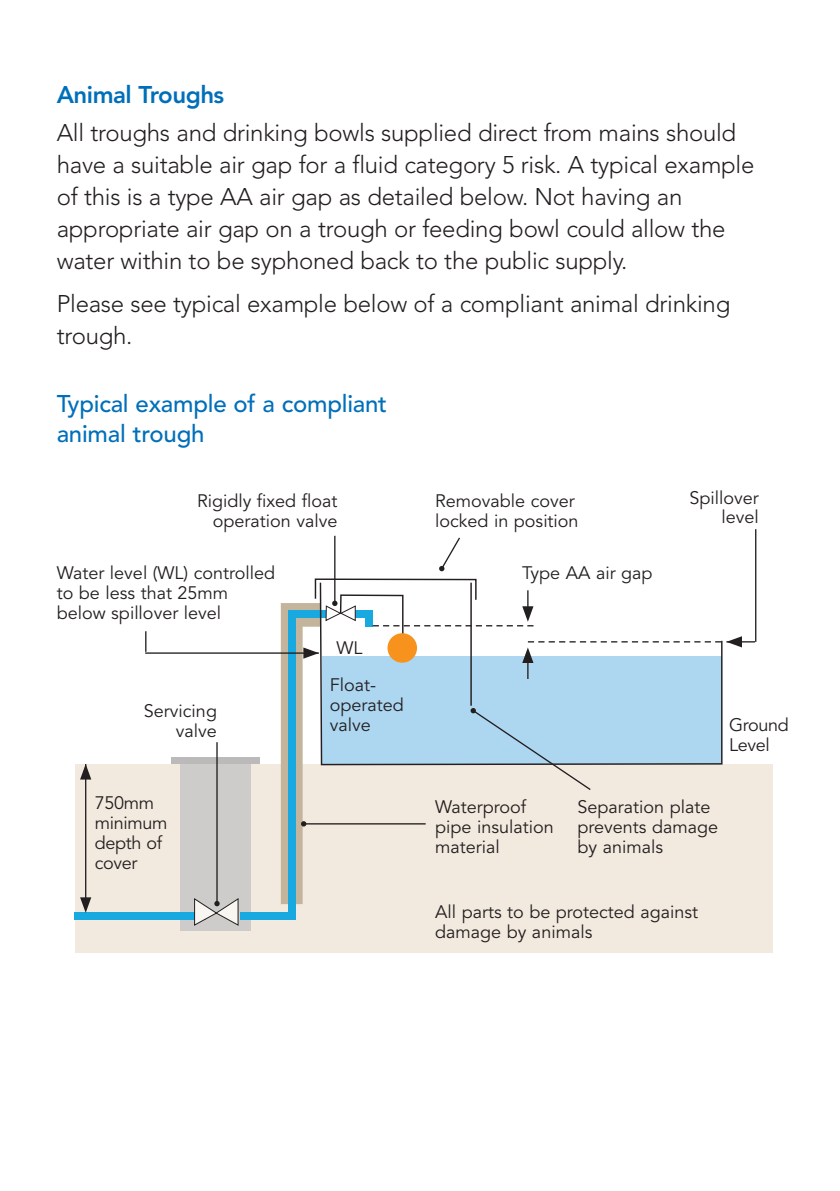
<style>
.page{position:relative;width:840px;height:1191px;background:#fff}
.page>*{position:absolute;margin:0;border:0;box-sizing:border-box;transform-origin:0 0}
.t1{font:300 24px/32px "Avenir";letter-spacing:-.01em;color:#231f20}
.t2{font:500 24px/30px "Avenir";letter-spacing:-.01em;color:#006fba}
.t3{font:800 24px "Avenir";letter-spacing:-.02em;color:#006fba}
.t4{font:18px/20px "Avenir";color:#231f20}
.t5{font:18px/20px "Avenir";letter-spacing:-.02em;color:#231f20}
</style>
<div class="page">
<div style="left:76px;top:764px;width:696px;height:188px;background:#f2eadf"></div>
<div style="left:180px;top:760px;width:71px;height:170px;background:#cecccb"></div>
<div style="left:172px;top:757px;width:88px;height:6px;background:#bbb9b9"></div>
<div style="left:74px;top:912px;width:132px;height:7px;background:#17a9e0"></div>
<div style="left:239px;top:912px;width:56px;height:7px;background:#17a9e0"></div>
<div style="left:288px;top:610px;width:7px;height:309px;background:#17a9e0"></div>
<svg style="left:80px;top:897px;width:11px;height:16px"></svg>
<hr style="left:85px;top:764px;width:1px;height:139px;background:#231f20">
<svg style="left:80px;top:764px;width:11px;height:15px"></svg>
<hr style="left:216px;top:742px;width:1px;height:161px;background:#231f20">
<svg style="left:194px;top:898px;width:44px;height:28px"></svg>
<hr style="left:754px;top:529px;width:2px;height:113px;background:#231f20">
<svg style="left:145px;top:631px;width:1px;height:21px"></svg>
<hr style="left:334px;top:536px;width:1px;height:67px;background:#231f20">
<svg style="left:439px;top:537px;width:21px;height:34px"></svg>
<hr style="left:145px;top:652px;width:174px;height:2px;background:#231f20">
<svg style="left:281px;top:578px;width:473px;height:326px"></svg>
<p class="t3" style="left:57px;top:81px;width:169px">Animal Troughs</p>
<p class="t1" style="left:57px;top:117px;width:698px">All troughs and drinking bowls supplied direct from mains should have a suitable air gap for a fluid category 5 risk. A typical example of this is a type AA air gap as detailed below. Not having an appropriate air gap on a trough or feeding bowl could allow the water within to be syphoned back to the public supply.</p>
<p class="t1" style="left:57px;top:288px;width:674px">Please see typical example below of a compliant animal drinking trough.</p>
<p class="t2" style="left:57px;top:390px;width:332px">Typical example of a compliant animal trough</p>
<p class="t4" style="left:197px;top:491px;width:142px;text-align:right">Rigidly fixed float operation valve</p>
<p class="t4" style="left:57px;top:563px;width:220px">Water level (WL) controlled to be less that 25mm</p>
<p class="t4" style="left:57px;top:603px;width:166px">below spillover level</p>
<p class="t4" style="left:144px;top:701px;width:74px;text-align:right">Servicing valve</p>
<p class="t5" style="left:95px;top:793px;width:74px">750mm minimum depth of</p>
<p class="t4" style="left:95px;top:853px;width:44px">cover</p>
<p class="t4" style="left:336px;top:638px;width:27px">WL</p>
<p class="t4" style="left:329px;top:675px;width:75px">Float&shy;operated valve</p>
<p class="t4" style="left:435px;top:491px;width:145px">Removable cover locked in position</p>
<p class="t4" style="left:689px;top:488px;width:71px;line-height:19px;text-align:right">Spillover level</p>
<p class="t4" style="left:522px;top:563px;width:132px">Type AA air gap</p>
<p class="t5" style="left:728px;top:715px;width:61px">Ground<br>Level</p>
<p class="t4" style="left:435px;top:797px;width:120px">Waterproof pipe insulation material</p>
<p class="t4" style="left:577px;top:797px;width:142px">Separation plate prevents damage by animals</p>
<p class="t4" style="left:435px;top:902px;width:264px">All parts to be protected against damage by animals</p>
</div>
